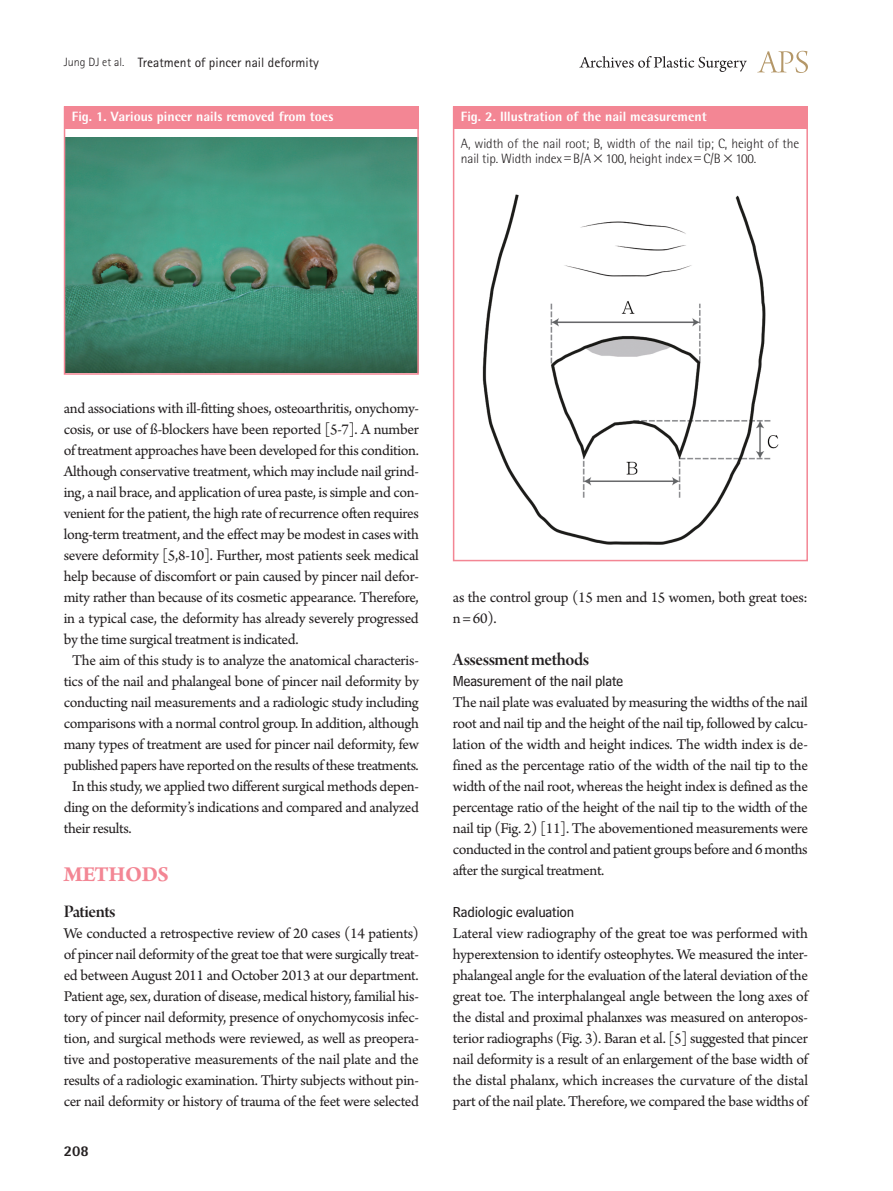
<style>
.page{position:relative;width:893px;height:1191px;background:#fff}
.page>*{position:absolute;margin:0;border:0;box-sizing:border-box;transform-origin:0 0}
.대제목{font:700 22.5px "Arno Pro";letter-spacing:-.02em;color:#f38694}
.중제목{font:18.75px "Arno Pro Smbd Display";letter-spacing:-.025em;color:#231f20}
.본문{font:15.75px/21px "Arno Pro";letter-spacing:-.02em;color:#231f20;text-align:justify}
.소제목{font:15px "Bell Centennial Std Sub Capt";letter-spacing:-.02em;color:#231f20}
.t1{font:800 15px "Rotis Semi Sans Std";color:#231f20}
.그림설명{font:300 13.5px/15px "Rotis Semi Sans Std";letter-spacing:-.01em;color:#231f20}
.표그림제목{font:800 13.5px "Rotis Semi Sans Std";color:#fff}
.하시라_제목{font:13.5px "Rotis Sans Serif Std";color:#231f20}
.s1{font-weight:300;font-size:12px}
.s2{font-family:"Dotum";font-weight:400}
</style>
<div class="page">
<svg style="left:757px;top:51px;width:51px;height:22px"></svg>
<svg style="left:579px;top:56px;width:168px;height:16px"></svg>
<img style="left:482px;top:194px;width:297px;height:351px">
<div style="left:453px;top:106px;width:354px;height:23px;background:#f38694"></div>
<div style="left:453px;top:106px;width:355px;height:455px;border:2px solid #f38694"></div>
<img style="left:67px;top:137px;width:349px;height:235px">
<div style="left:64px;top:106px;width:354px;height:23px;background:#f38694"></div>
<div style="left:64px;top:106px;width:355px;height:269px;border:2px solid #f38694"></div>
<p class="하시라_제목" style="left:64px;top:54px;width:257px"><span class="s1">Jung DJ et al.</span> Treatment of pincer nail deformity</p>
<p class="표그림제목" style="left:72px;top:108px;width:263px">Fig. 1. Various pincer nails removed from toes</p>
<p class="표그림제목" style="left:461px;top:108px;width:247px">Fig. 2. Illustration of the nail measurement</p>
<p class="그림설명" style="left:461px;top:136px;width:340px">A, width of the nail root; B, width of the nail tip; C, height of the nail tip. Width index<span class="s2">=</span>B/A<span class="s2">×</span>100, height index<span class="s2">=</span>C/B<span class="s2">×</span>100.</p>
<p class="본문" style="left:64px;top:399px;width:357px">and associations with ill-fitting shoes, osteoarthritis, onychomy&shy;cosis, or use of ß-blockers have been reported [5-7]. A number of treatment approaches have been developed for this condition.<br>Although conservative treatment, which may include nail grind&shy;ing, a nail brace, and application of urea paste, is simple and con&shy;venient for the patient, the high rate of recurrence often requires long-term treatment, and the effect may be modest in cases with severe deformity [5,8-10]. Further, most patients seek medical help because of discomfort or pain caused by pincer nail defor&shy;mity rather than because of its cosmetic appearance. Therefore, in a typical case, the deformity has already severely progressed by the time surgical treatment is indicated.</p>
<p class="본문" style="left:64px;top:651px;width:357px;text-align:center">The aim of this study is to analyze the anatomical characteris&shy;tics of the nail and phalangeal bone of pincer nail deformity by conducting nail measurements and a radiologic study including comparisons with a normal control group. In addition, although many types of treatment are used for pincer nail deformity, few published papers have reported on the results of these treatments.</p>
<p class="본문" style="left:64px;top:777px;width:357px;text-indent:9px">In this study, we applied two different surgical methods depen&shy;ding on the deformity’s indications and compared and analyzed their results.</p>
<p class="대제목" style="left:64px;top:861px;width:107px">METHODS</p>
<p class="중제목" style="left:64px;top:901px;width:53px">Patients</p>
<p class="본문" style="left:64px;top:924px;width:357px">We conducted a retrospective review of 20 cases (14 patients) of pincer nail deformity of the great toe that were surgically treat&shy;ed between August 2011 and October 2013 at our department.<br>Patient age, sex, duration of disease, medical history, familial his&shy;tory of pincer nail deformity, presence of onychomycosis infec&shy;tion, and surgical methods were reviewed, as well as preopera&shy;tive and postoperative measurements of the nail plate and the results of a radiologic examination. Thirty subjects without pin&shy;cer nail deformity or history of trauma of the feet were selected</p>
<p class="t1" style="left:64px;top:1141px;width:27px">208</p>
<p class="본문" style="left:453px;top:588px;width:356px">as the control group (15 men and 15 women, both great toes: n = 60).</p>
<p class="중제목" style="left:453px;top:649px;width:138px">Assessment methods</p>
<p class="소제목" style="left:453px;top:672px;width:172px">Measurement of the nail plate</p>
<p class="본문" style="left:453px;top:693px;width:357px">The nail plate was evaluated by measuring the widths of the nail root and nail tip and the height of the nail tip, followed by calcu&shy;lation of the width and height indices. The width index is de&shy;fined as the percentage ratio of the width of the nail tip to the width of the nail root, whereas the height index is defined as the percentage ratio of the height of the nail tip to the width of the nail tip (Fig. 2) [11]. The abovementioned measurements were conducted in the control and patient groups before and 6 months after the surgical treatment.</p>
<p class="소제목" style="left:453px;top:903px;width:123px">Radiologic evaluation</p>
<p class="본문" style="left:453px;top:924px;width:357px">Lateral view radiography of the great toe was performed with hyperextension to identify osteophytes. We measured the inter&shy;phalangeal angle for the evaluation of the lateral deviation of the great toe. The interphalangeal angle between the long axes of the distal and proximal phalanxes was measured on anteropos&shy;terior radiographs (Fig. 3). Baran et al. [5] suggested that pincer nail deformity is a result of an enlargement of the base width of the distal phalanx, which increases the curvature of the distal part of the nail plate. Therefore, we compared the base widths of</p>
</div>
